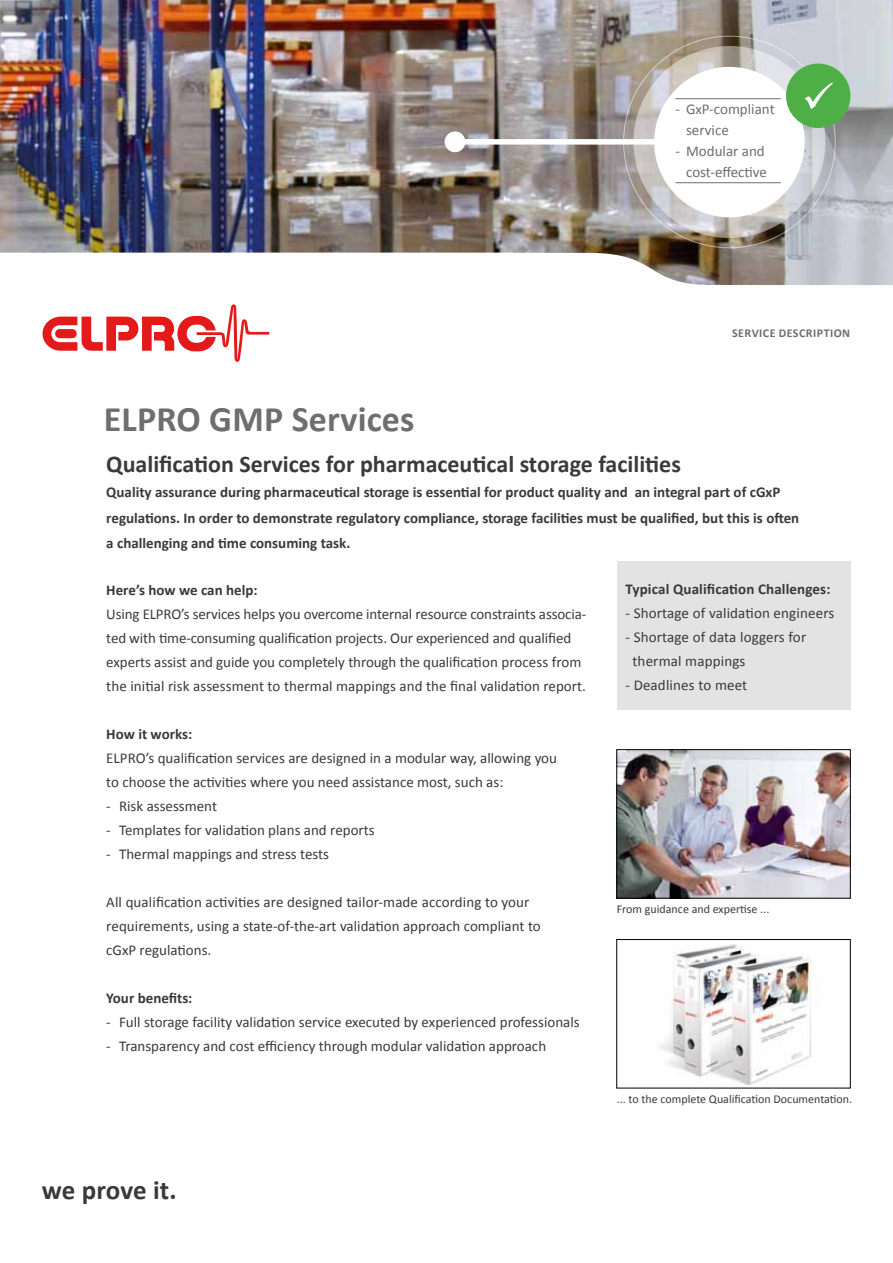
<style>
.page{position:relative;width:893px;height:1263px;background:#fff}
.page>*{position:absolute;margin:0;border:0;box-sizing:border-box;transform-origin:0 0}
.t1{font:700 36px "Calibri";letter-spacing:.005em;color:#6e6e6e}
.t2{font:700 27px "Calibri";color:#3a3a39}
.t3{font:700 24px "Calibri";color:#3a3a39}
.t4{font:15px/24px "Calibri";color:#3a3a39}
.t5{font:700 15px/25.5px "Calibri";color:#3a3a39}
.t6{font:15px/21px "Calibri";color:#6e6e6e}
.t7{font:12px "Calibri";color:#3a3a39}
.t8{font:700 12px "Calibri";letter-spacing:.04em;color:#6e6e6e}
</style>
<div class="page">
<img style="left:0;top:0;width:893px;height:253px">
<svg style="left:42px;top:253px;width:851px;height:84px"></svg>
<svg style="left:633px;top:46px;width:192px;height:192px;background:#cbc8c7"></svg>
<div style="left:654px;top:67px;width:151px;height:150px;background:#fff;border-radius:50%"></div>
<div style="left:786px;top:64px;width:64px;height:64px;background:#4daf46;border-radius:50%"></div>
<svg style="left:805px;top:82px;width:28px;height:27px"></svg>
<hr style="left:675px;top:98px;width:106px;height:1px;background:#6e6e6e">
<hr style="left:675px;top:182px;width:106px;height:1px;background:#6e6e6e">
<div style="left:455px;top:139px;width:203px;height:6px;background:#fff"></div>
<div style="left:445px;top:131px;width:20px;height:21px;background:#fff;border-radius:50%"></div>
<div style="left:617px;top:561px;width:233px;height:149px;background:#e3e3e3"></div>
<img style="left:619px;top:751px;width:229px;height:145px">
<div style="left:617px;top:749px;width:233px;height:149px;border:1px solid #000"></div>
<img style="left:660px;top:944px;width:152px;height:142px">
<div style="left:617px;top:939px;width:233px;height:149px;border:1px solid #000"></div>
<svg style="left:43px;top:304px;width:226px;height:58px"></svg>
<p class="t6" style="left:686px;top:97px;width:90px;text-indent:-11px">- GxP-compliant service</p>
<p class="t6" style="left:675px;top:139px;width:93px;text-align:right">- Modular and cost-effective</p>
<h1 class="t1" style="left:104px;top:397px;width:312px">ELPRO GMP Services</h1>
<p class="t8" style="left:732px;top:326px;width:120px">Service Description</p>
<h3 class="t3" style="left:106px;top:449px;width:576px">Qualification Services for pharmaceutical storage facilities</h3>
<p class="t5" style="left:106px;top:479px;width:694px">Quality assurance during pharmaceutical storage is essential for product quality and an integral part of cGxP regulations. In order to demonstrate regulatory compliance, storage facilities must be qualified, but this is often a challenging and time consuming task.</p>
<p class="t5" style="left:625px;top:575px;width:207px">Typical Qualification Challenges:</p>
<p class="t4" style="left:625px;top:600px;width:210px">- Shortage of validation engineers</p>
<p class="t4" style="left:632px;top:624px;width:175px;text-indent:-7px">- Shortage of data loggers for thermal mappings</p>
<p class="t4" style="left:625px;top:672px;width:123px">- Deadlines to meet</p>
<p class="t5" style="left:106px;top:577px;width:153px">Here’s how we can help:</p>
<p class="t4" style="left:106px;top:602px;width:481px">Using ELPRO’s services helps you overcome internal resource constraints associa&shy;ted with time-consuming qualification projects. Our experienced and qualified experts assist and guide you completely through the qualification process from the initial risk assessment to thermal mappings and the final validation report.</p>
<p class="t5" style="left:106px;top:721px;width:87px">How it works:</p>
<p class="t4" style="left:106px;top:746px;width:452px">ELPRO’s qualification services are designed in a modular way, allowing you to choose the activities where you need assistance most, such as:</p>
<p class="t4" style="left:106px;top:794px;width:112px">- Risk assessment</p>
<p class="t4" style="left:106px;top:818px;width:270px">- Templates for validation plans and reports</p>
<p class="t4" style="left:106px;top:842px;width:224px">- Thermal mappings and stress tests</p>
<p class="t4" style="left:106px;top:890px;width:436px">All qualification activities are designed tailor-made according to your requirements, using a state-of-the-art validation approach compliant to cGxP regulations.</p>
<p class="t5" style="left:106px;top:985px;width:88px">Your benefits:</p>
<p class="t4" style="left:106px;top:1010px;width:475px">- Full storage facility validation service executed by experienced professionals</p>
<p class="t4" style="left:106px;top:1034px;width:441px">- Transparency and cost efficiency through modular validation approach</p>
<p class="t7" style="left:617px;top:902px;width:154px">From guidance and expertise ...</p>
<h2 class="t2" style="left:42px;top:1173px;width:136px">we prove it.</h2>
<p class="t7" style="left:617px;top:1092px;width:237px">... to the complete Qualification Documentation.</p>
</div>
